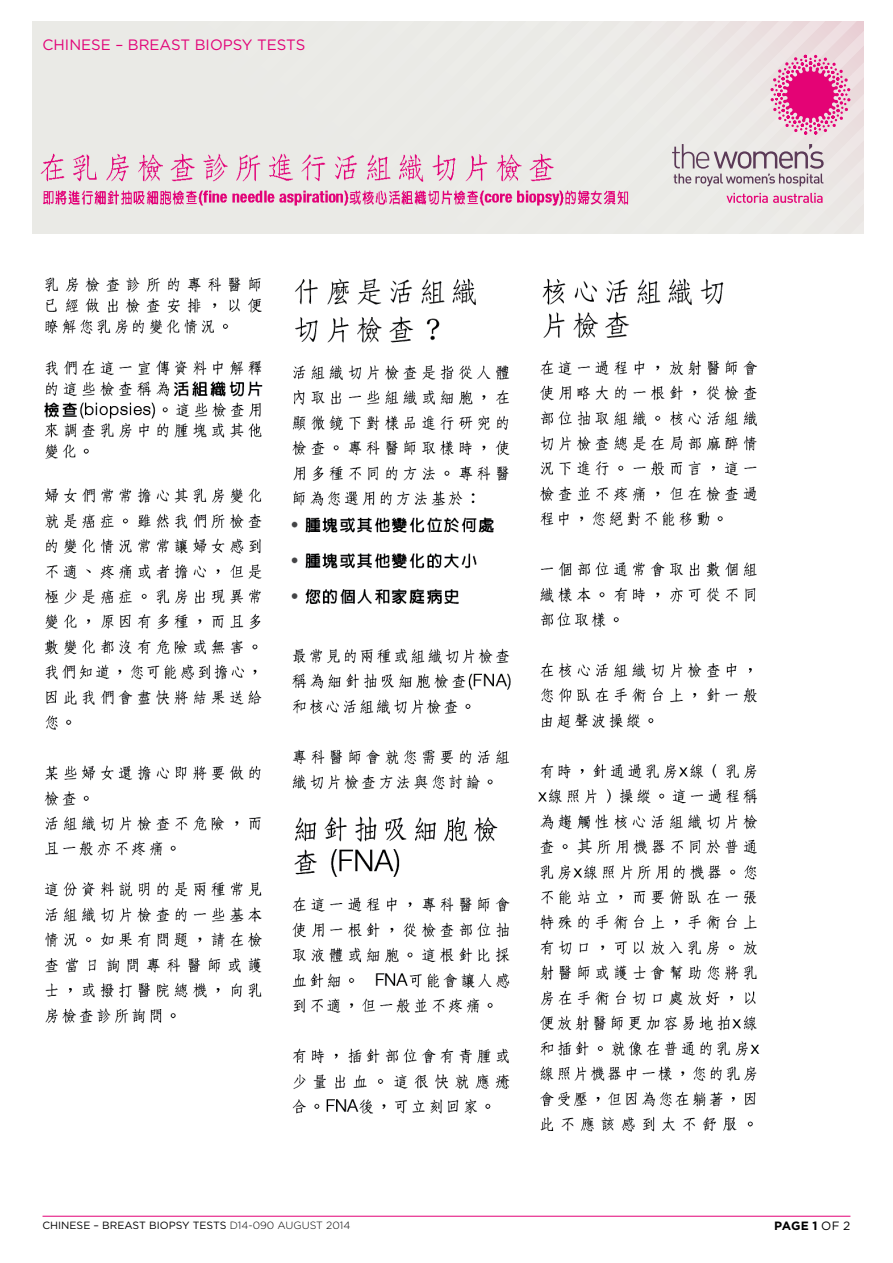
<style>
.page{position:relative;width:893px;height:1263px;background:#fff}
.page>*{position:absolute;margin:0;border:0;box-sizing:border-box;transform-origin:0 0}
.t1{font:15px "Gotham";color:#e20177}
.t2{font:700 12px "Gotham";color:#000}
.t3{font:10.5px "Gotham";color:#000}
.s1{font-weight:300}
.s2{font-weight:400}
</style>
<div class="page">
<hr style="left:43px;top:1216px;width:807px;height:1px;background:#e20177">
<div style="left:30px;top:21px;width:833px;height:213px;background:#eaeae6"></div>
<img style="left:44px;top:277px;width:716px;height:855px">
<svg style="left:726px;top:193px;width:97px;height:10px"></svg>
<svg style="left:672px;top:144px;width:152px;height:42px"></svg>
<svg style="left:770px;top:55px;width:80px;height:80px"></svg>
<img style="left:30px;top:127px;width:599px;height:84px">
<h1 class="t1" style="left:43px;top:36px;width:264px">CHINESE – BREAST BIOPSY TESTS</h1>
<p class="t3" style="left:43px;top:1219px;width:309px">CHINESE – BREAST BIOPSY TESTS <span class="s1">D14-090 AUGUST 2014</span></p>
<p class="t2" style="left:774px;top:1218px;width:78px">PAGE 1 <span class="s2">OF 2</span></p>
</div>
